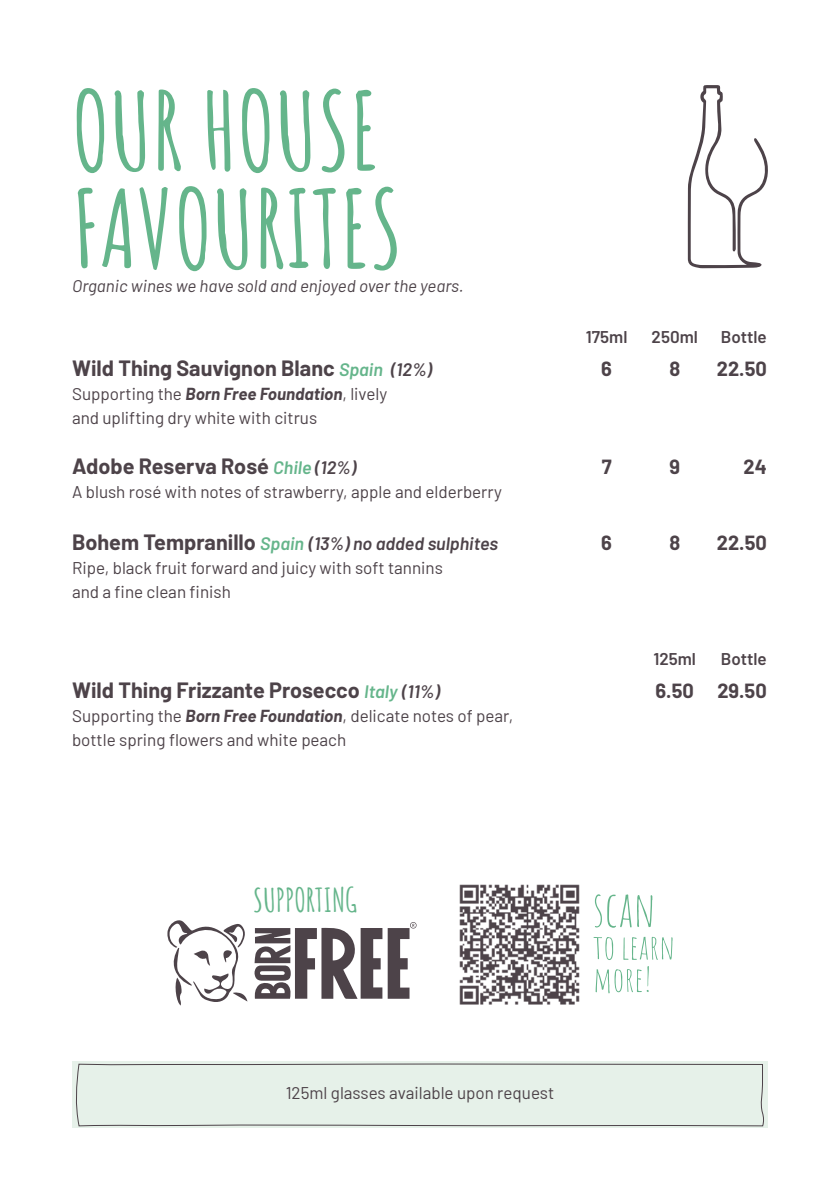
<style>
.page{position:relative;width:840px;height:1191px;background:#fff}
.page>*{position:absolute;margin:0;border:0;box-sizing:border-box;transform-origin:0 0}
.t1{font:700 106px/98px "Amatic SC";color:#65b58b}
.t2{font:700 32.2px "Amatic SC";color:#65b58b}
.t3{font:700 21.6px "Barlow";color:#4d4349}
.t4{font:700 20px "Barlow";color:#4d4349}
.t5{font:italic 600 18px "Barlow";color:#4d4349}
.t6{font:17px/24px "Barlow";color:#4d4349}
.t7{font:italic 17px "Barlow";color:#4d4349}
.t8{font:600 17px "Barlow";color:#4d4349}
.s1{font-weight:600;font-style:italic;font-size:18px;color:#65b58b}
.s2{font-weight:600;font-style:italic;font-size:18px}
.s3{font-weight:700;font-style:italic}
.s4{font-weight:700;font-style:normal;font-size:21.6px}
.s5{color:#65b58b}
</style>
<div class="page">
<div style="left:72px;top:1061px;width:695px;height:67px;background:linear-gradient(to bottom,#e6f1e9,#e6f1e9)"></div>
<div style="left:75px;top:1063px;width:688px;height:63px;background:#e6f1e9"></div>
<svg style="left:687px;top:85px;width:81px;height:183px"></svg>
<svg style="left:167px;top:920px;width:80px;height:85px"></svg>
<svg style="left:254px;top:922px;width:162px;height:77px"></svg>
<img style="left:459px;top:884px;width:121px;height:121px">
<svg style="left:594px;top:894px;width:7px;height:33px"></svg>
<svg style="left:607px;top:894px;width:45px;height:33px"></svg>
<svg style="left:593px;top:937px;width:19px;height:23px"></svg>
<svg style="left:623px;top:936px;width:49px;height:24px"></svg>
<svg style="left:595px;top:966px;width:53px;height:27px"></svg>
<h1 class="t1" style="left:72px;top:75px;width:332px">OUR HOUSE<br>FAVOURITES</h1>
<p class="t7" style="left:72px;top:274px;width:393px">Organic wines we have sold and enjoyed over the years.</p>
<p class="t8" style="left:585px;top:324px;width:43px">175ml</p>
<p class="t8" style="left:651px;top:324px;width:48px">250ml</p>
<p class="t8" style="left:720px;top:324px;width:47px">Bottle</p>
<p class="t3" style="left:72px;top:353px;width:361px">Wild Thing Sauvignon Blanc <span class="s1">Spain</span> <span class="s2">(12%)</span></p>
<p class="t4" style="left:601px;top:354px;width:12px">6</p>
<p class="t4" style="left:669px;top:354px;width:12px">8</p>
<p class="t4" style="left:716px;top:354px;width:51px">22.50</p>
<p class="t6" style="left:72px;top:381px;width:316px">Supporting the <span class="s3">Born Free Foundation</span>, lively and uplifting dry white with citrus</p>
<p class="t3" style="left:72px;top:450px;width:286px">Adobe Reserva Rosé <span class="s1">Chile</span> <span class="s2">(12%)</span></p>
<p class="t4" style="left:601px;top:452px;width:11px">7</p>
<p class="t4" style="left:669px;top:452px;width:12px">9</p>
<p class="t4" style="left:743px;top:452px;width:25px">24</p>
<p class="t6" style="left:72px;top:479px;width:431px">A blush rosé with notes of strawberry, apple and elderberry</p>
<p class="t5" style="left:72px;top:530px;width:427px"><span class="s4">Bohem Tempranillo</span> <span class="s5">Spain</span> (13%) no added sulphites</p>
<p class="t4" style="left:601px;top:528px;width:12px">6</p>
<p class="t4" style="left:669px;top:528px;width:12px">8</p>
<p class="t4" style="left:716px;top:528px;width:51px">22.50</p>
<p class="t6" style="left:72px;top:555px;width:372px">Ripe, black fruit forward and juicy with soft tannins and a fine clean finish</p>
<p class="t8" style="left:653px;top:646px;width:44px">125ml</p>
<p class="t8" style="left:720px;top:646px;width:47px">Bottle</p>
<p class="t3" style="left:72px;top:674px;width:369px">Wild Thing Frizzante Prosecco <span class="s1">Italy</span> <span class="s2">(11%)</span></p>
<p class="t4" style="left:655px;top:676px;width:113px">6.50 29.50</p>
<p class="t6" style="left:72px;top:702px;width:442px">Supporting the <span class="s3">Born Free Foundation</span>, delicate notes of pear, bottle spring flowers and white peach</p>
<h2 class="t2" style="left:253px;top:875px;width:106px">SUPPORTING</h2>
<p class="t6" style="left:285px;top:1079px;width:270px">125ml glasses available upon request</p>
</div>
